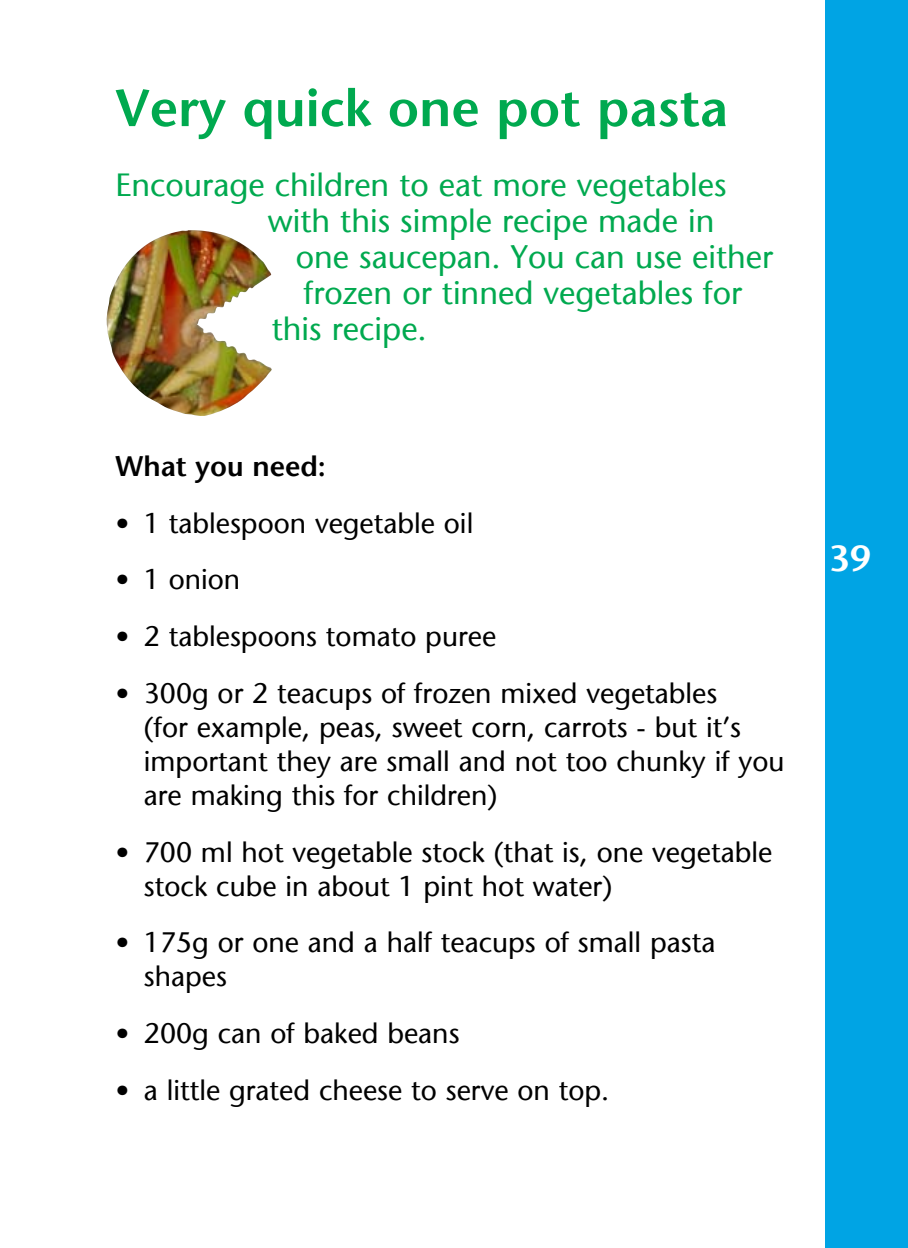
<style>
.page{position:relative;width:908px;height:1248px;background:#fff}
.page>*{position:absolute;margin:0;border:0;box-sizing:border-box;transform-origin:0 0}
.t1{font:600 52px "Stone Sans";color:#00a94f}
.t2{font:600 36px "Stone Sans";color:#fff}
.t3{font:32px "Stone Sans";color:#00a94f}
.t4{font:28px/34px "Stone Sans";color:#000}
.t5{font:600 28px "Stone Sans";color:#000}
</style>
<div class="page">
<div style="left:825px;top:0;width:82px;height:1247px;background:#00a4e4"></div>
<img style="left:106px;top:230px;width:166px;height:186px">
<h1 class="t1" style="left:115px;top:77px;width:613px">Very quick one pot pasta</h1>
<p class="t3" style="left:115px;top:166px;width:612px">Encourage children to eat more vegetables</p>
<p class="t3" style="left:268px;top:202px;width:448px">with this simple recipe made in</p>
<p class="t3" style="left:296px;top:238px;width:478px">one saucepan. You can use either</p>
<p class="t3" style="left:304px;top:274px;width:439px">frozen or tinned vegetables for</p>
<p class="t3" style="left:272px;top:310px;width:156px">this recipe.</p>
<p class="t5" style="left:115px;top:449px;width:212px">What you need:</p>
<p class="t4" style="left:115px;top:506px;width:359px">• 1 tablespoon vegetable oil</p>
<p class="t4" style="left:115px;top:562px;width:126px">• 1 onion</p>
<p class="t4" style="left:115px;top:619px;width:382px">• 2 tablespoons tomato puree</p>
<p class="t4" style="left:144px;top:676px;width:641px;text-indent:-28px">• 300g or 2 teacups of frozen mixed vegetables<br>(for example, peas, sweet corn, carrots - but it’s important they are small and not too chunky if you are making this for children)</p>
<p class="t4" style="left:144px;top:834px;width:629px;text-indent:-28px">• 700 ml hot vegetable stock (that is, one vegetable stock cube in about 1 pint hot water)</p>
<p class="t4" style="left:144px;top:925px;width:572px;text-indent:-28px">• 175g or one and a half teacups of small pasta shapes</p>
<p class="t4" style="left:115px;top:1016px;width:345px">• 200g can of baked beans</p>
<p class="t4" style="left:115px;top:1072px;width:495px">• a little grated cheese to serve on top.</p>
<p class="t2" style="left:829px;top:537px;width:43px">39</p>
</div>
